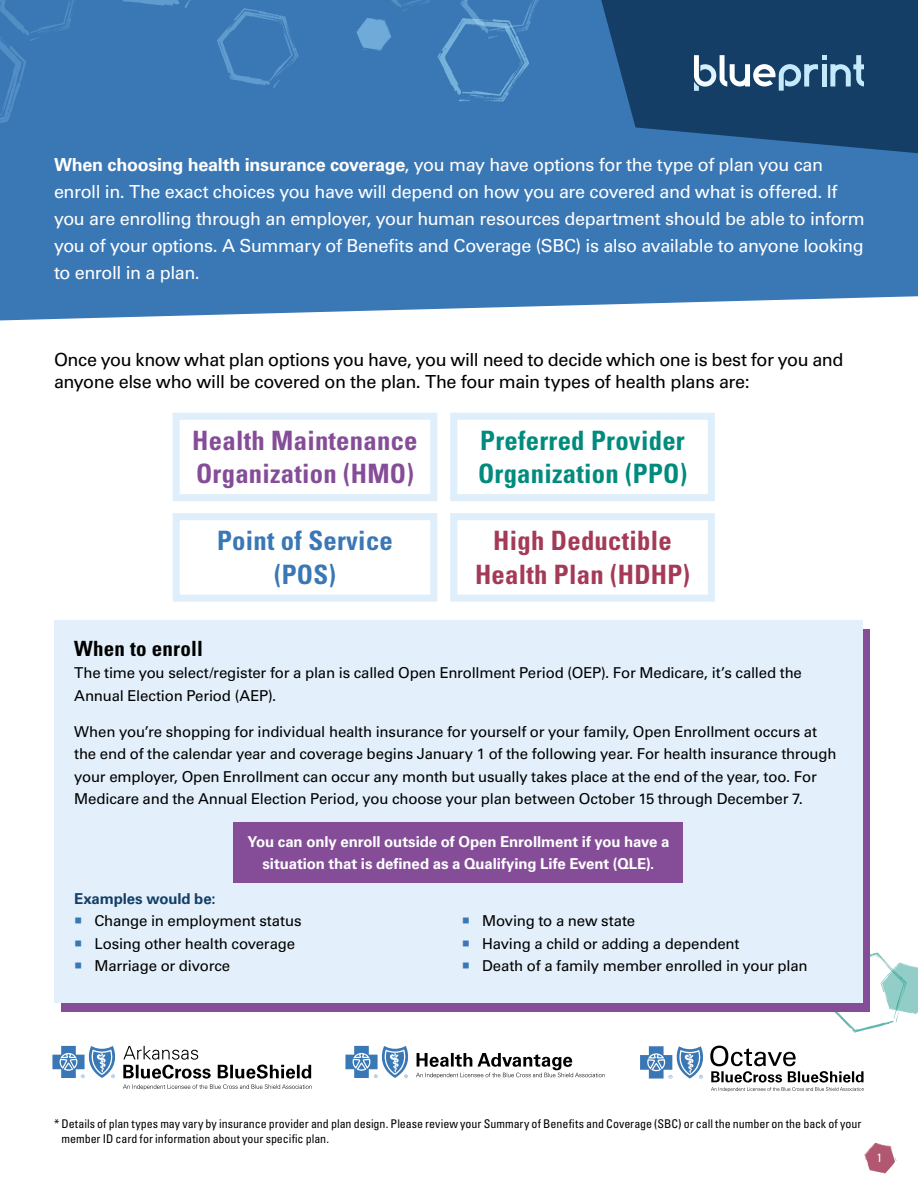
<style>
.page{position:relative;width:918px;height:1188px;background:#fff}
.page>*{position:absolute;margin:0;border:0;box-sizing:border-box;transform-origin:0 0}
.Heading_2{font:700 condensed 26.7px/33.8px "Univers LT Std";letter-spacing:.01em;color:#854d98}
.Heading_2-2{font:700 condensed 26.7px/33.8px "Univers LT Std";letter-spacing:.01em;color:#008b7d}
.Heading_2-3{font:700 condensed 26.7px/33.8px "Univers LT Std";letter-spacing:.01em;color:#a43a57;text-align:center}
.Heading_2-4{font:700 condensed 26.7px/33.8px "Univers LT Std";letter-spacing:.01em;color:#3a77b5;text-align:center}
.Heading_3{font:700 condensed 21px "Univers LT Std";letter-spacing:.01em;color:#000}
.t1{font:18px/27px "Univers LT Std";letter-spacing:-.025em;color:#fff}
.t2{font:18px/22.5px "Univers LT Std";letter-spacing:-.025em;color:#000}
.t3{font:15px/22.5px "Univers LT Std";letter-spacing:-.015em;color:#000}
.t4{font:700 15px/22.5px "Univers LT Std";letter-spacing:-.01em;color:#fff;text-align:center}
.Heading_4{font:700 15px "Univers LT Std";letter-spacing:-.01em;color:#143e66}
.t5{font:condensed 12px/15px "Univers LT Std";letter-spacing:-.005em;color:#000}
.t6{font:condensed 12px "Univers LT Std";color:#fff}
.s1{font-weight:700}
.s2{color:#3a77b5}
</style>
<div class="page">
<svg style="left:864px;top:1143px;width:32px;height:31px"></svg>
<div style="left:0;top:0;width:918px;height:321px;background:#3a77b5"></div>
<svg style="left:356px;top:0;width:187px;height:102px;background:#407db9"></svg>
<svg style="left:99px;top:0;width:200px;height:88px;background:#3c79b6"></svg>
<svg style="left:0;top:0;width:80px;height:136px;background:#3c79b6"></svg>
<svg style="left:594px;top:0;width:324px;height:156px;background:#1e4d7b"></svg>
<svg style="left:694px;top:0;width:199px;height:91px;background:#2b5277"></svg>
<svg style="left:345px;top:1046px;width:260px;height:32px"></svg>
<svg style="left:52px;top:1046px;width:260px;height:44px"></svg>
<svg style="left:640px;top:1046px;width:224px;height:46px"></svg>
<svg style="left:825px;top:953px;width:93px;height:80px"></svg>
<div style="left:61px;top:629px;width:809px;height:382px;background:#854d98"></div>
<div style="left:173px;top:413px;width:264px;height:88px;border:7px solid #deeefa"></div>
<div style="left:450px;top:413px;width:265px;height:88px;border:7px solid #deeefa"></div>
<div style="left:173px;top:513px;width:264px;height:89px;border:7px solid #deeefa"></div>
<div style="left:450px;top:513px;width:265px;height:89px;border:7px solid #deeefa"></div>
<div style="left:54px;top:620px;width:809px;height:382px;background:#e3f0fb"></div>
<div style="left:234px;top:823px;width:449px;height:60px;background:#854d98"></div>
<p class="t1" style="left:54px;top:151px;width:812px"><span class="s1">When choosing health insurance coverage</span>, you may have options for the type of plan you can enroll in. The exact choices you have will depend on how you are covered and what is offered. If you are enrolling through an employer, your human resources department should be able to inform you of your options. A Summary of Benefits and Coverage (SBC) is also available to anyone looking to enroll in a plan.</p>
<p class="t2" style="left:54px;top:348px;width:791px">Once you know what plan options you have, you will need to decide which one is best for you and anyone else who will be covered on the plan. The four main types of health plans are:</p>
<p class="Heading_2" style="left:192px;top:423px;width:227px">Health Maintenance<br>Organization (HMO)</p>
<p class="Heading_2-2" style="left:478px;top:423px;width:211px">Preferred Provider<br>Organization (PPO)</p>
<p class="Heading_2-4" style="left:217px;top:524px;width:177px">Point of Service (POS)</p>
<p class="Heading_2-3" style="left:475px;top:524px;width:217px">High Deductible<br>Health Plan (HDHP)</p>
<p class="Heading_3" style="left:74px;top:635px;width:130px">When to enroll</p>
<p class="t3" style="left:74px;top:662px;width:729px">The time you select/register for a plan is called Open Enrollment Period (OEP). For Medicare, it’s called the<br>Annual Election Period (AEP).</p>
<p class="t3" style="left:74px;top:720px;width:764px">When you’re shopping for individual health insurance for yourself or your family, Open Enrollment occurs at the end of the calendar year and coverage begins January 1 of the following year. For health insurance through your employer, Open Enrollment can occur any month but usually takes place at the end of the year, too. For Medicare and the Annual Election Period, you choose your plan between October 15 through December 7.</p>
<p class="t4" style="left:247px;top:830px;width:424px">You can only enroll outside of Open Enrollment if you have a situation that is defined as a Qualifying Life Event (QLE).</p>
<p class="Heading_4" style="left:74px;top:890px;width:143px">Examples would be:</p>
<p class="t3" style="left:74px;top:910px;width:229px"><span class="s2">○</span> Change in employment status</p>
<p class="t3" style="left:74px;top:932px;width:222px"><span class="s2">○</span> Losing other health coverage</p>
<p class="t3" style="left:74px;top:955px;width:158px"><span class="s2">○</span> Marriage or divorce</p>
<p class="t3" style="left:462px;top:910px;width:175px"><span class="s2">○</span> Moving to a new state</p>
<p class="t3" style="left:462px;top:932px;width:279px"><span class="s2">○</span> Having a child or adding a dependent</p>
<p class="t3" style="left:462px;top:955px;width:347px"><span class="s2">○</span> Death of a family member enrolled in your plan</p>
<p class="t5" style="left:62px;top:1116px;width:801px;text-indent:-8px">* Details of plan types may vary by insurance provider and plan design. Please review your Summary of Benefits and Coverage (SBC) or call the number on the back of your member ID card for information about your specific plan.</p>
<p class="t6" style="left:877px;top:1150px;width:7px">1</p>
</div>
